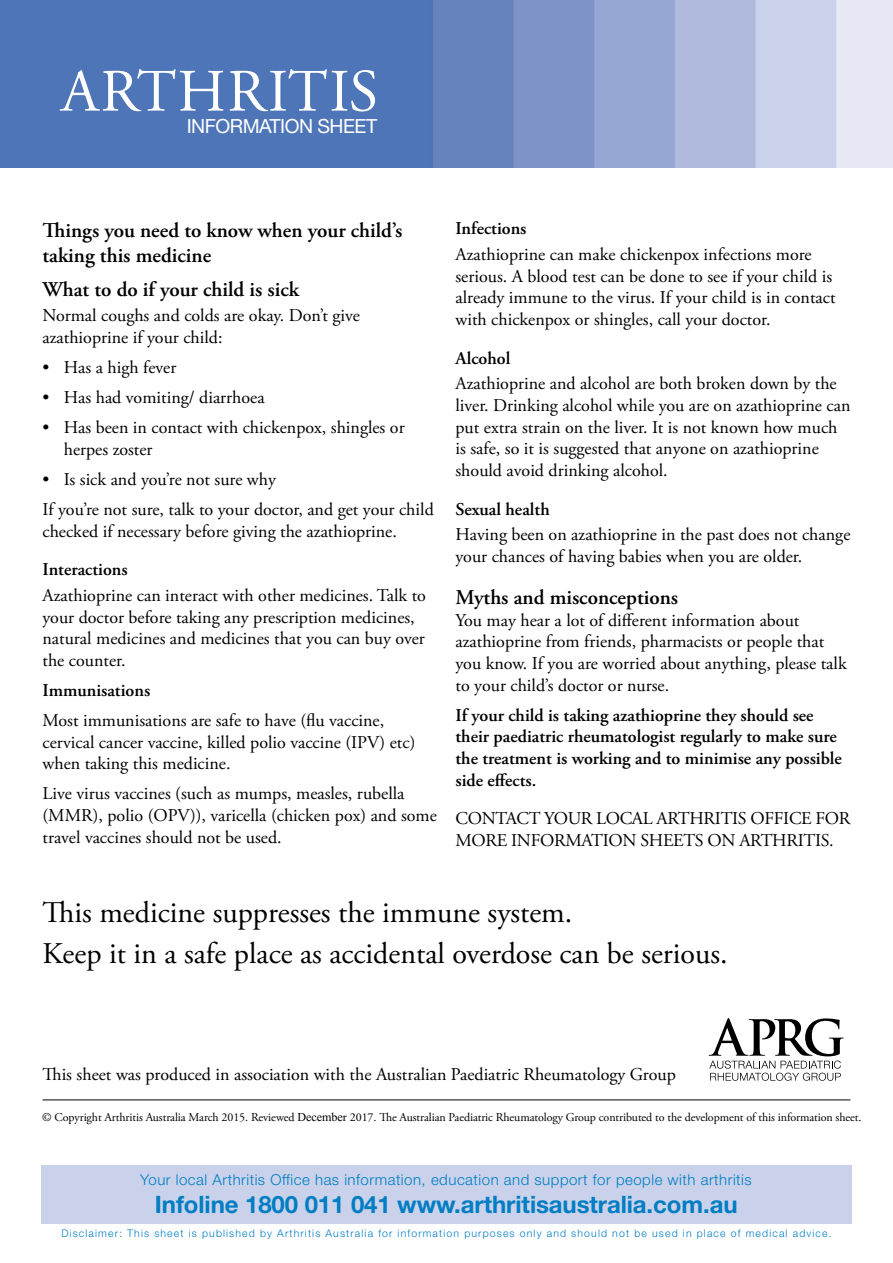
<style>
.page{position:relative;width:893px;height:1263px;background:#fff}
.page>*{position:absolute;margin:0;border:0;box-sizing:border-box;transform-origin:0 0}
.t1{font:60px "Adobe Garamond Pro";letter-spacing:.02em;color:#fff}
.t2{font:30px/40.2px "Adobe Garamond Pro";color:#000}
.t3{font:700 24px "Helvetica Neue";letter-spacing:-.005em;color:#007dc3}
.t4{font:600 21px/25.2px "Adobe Garamond Pro";color:#000}
.t5{font:19.5px "Helvetica Neue";letter-spacing:-.025em;color:#fff}
.t6{font:18px/21.6px "Adobe Garamond Pro";color:#000}
.t7{font:600 18px/21.6px "Adobe Garamond Pro";color:#000}
.t8{font:18px/21.6px "Adobe Garamond Pro";letter-spacing:-.02em;color:#000}
.t9{font:300 15px "Helvetica Neue";letter-spacing:.035em;color:#007dc3}
.t10{font:12px "Adobe Garamond Pro";letter-spacing:-.005em;color:#000}
.t11{font:300 10.5px "Helvetica Neue";letter-spacing:.11em;color:#007dc3}
.s1{font-family:"Aparajita";font-size:15px}
</style>
<div class="page">
<hr style="left:43px;top:1099px;width:807px;height:1px;background:#000">
<svg style="left:709px;top:1018px;width:135px;height:63px"></svg>
<img style="left:0;top:0;width:893px;height:168px">
<h1 class="t1" style="left:61px;top:56px;width:318px">ARTHRITIS</h1>
<p class="t5" style="left:187px;top:115px;width:192px">INFORMATION SHEET</p>
<p class="t4" style="left:43px;top:218px;width:361px">Things you need to know when your child’s taking this medicine</p>
<p class="t4" style="left:43px;top:276px;width:258px">What to do if your child is sick</p>
<p class="t6" style="left:43px;top:305px;width:319px">Normal coughs and colds are okay. Don’t give azathioprine if your child:</p>
<p class="t6" style="left:43px;top:357px;width:135px">• Has a high fever</p>
<p class="t6" style="left:43px;top:387px;width:224px">• Has had vomiting/ diarrhoea</p>
<p class="t6" style="left:64px;top:417px;width:342px;text-indent:-21px">• Has been in contact with chickenpox, shingles or herpes zoster</p>
<p class="t6" style="left:43px;top:465px;width:393px;line-height:30.2px">• Is sick and you’re not sure why<br>If you’re not sure, talk to your doctor, and get your child</p>
<p class="t6" style="left:43px;top:521px;width:356px">checked if necessary before giving the azathioprine.</p>
<p class="t7" style="left:43px;top:559px;width:87px">Interactions</p>
<p class="t6" style="left:43px;top:585px;width:385px">Azathioprine can interact with other medicines. Talk to your doctor before taking any prescription medicines, natural medicines and medicines that you can buy over the counter.</p>
<p class="t7" style="left:43px;top:680px;width:109px">Immunisations</p>
<p class="t6" style="left:43px;top:710px;width:374px">Most immunisations are safe to have (flu vaccine, cervical cancer vaccine, killed polio vaccine (IPV) etc) when taking this medicine.</p>
<p class="t6" style="left:43px;top:783px;width:396px">Live virus vaccines (such as mumps, measles, rubella (MMR), polio (OPV)), varicella (chicken pox) and some travel vaccines should not be used.</p>
<p class="t7" style="left:455px;top:218px;width:73px">Infections</p>
<p class="t6" style="left:455px;top:244px;width:382px">Azathioprine can make chickenpox infections more serious. A blood test can be done to see if your child is already immune to the virus. If your child is in contact with chickenpox or shingles, call your doctor.</p>
<p class="t7" style="left:455px;top:347px;width:56px">Alcohol</p>
<p class="t6" style="left:455px;top:374px;width:396px">Azathioprine and alcohol are both broken down by the liver. Drinking alcohol while you are on azathioprine can put extra strain on the liver. It is not known how much is safe, so it is suggested that anyone on azathioprine should avoid drinking alcohol.</p>
<p class="t7" style="left:455px;top:498px;width:96px">Sexual health</p>
<p class="t6" style="left:455px;top:524px;width:396px">Having been on azathioprine in the past does not change your chances of having babies when you are older.</p>
<p class="t4" style="left:455px;top:585px;width:224px">Myths and misconceptions</p>
<p class="t6" style="left:455px;top:610px;width:393px">You may hear a lot of different information about azathioprine from friends, pharmacists or people that you know. If you are worried about anything, please talk to your child’s doctor or nurse.</p>
<p class="t7" style="left:455px;top:704px;width:388px">If your child is taking azathioprine they should see their paediatric rheumatologist regularly to make sure the treatment is working and to minimise any possible side effects.</p>
<p class="t8" style="left:455px;top:808px;width:396px">CONTACT YOUR LOCAL ARTHRITIS OFFICE FOR<br>MORE INFORMATION SHEETS ON ARTHRITIS.</p>
<h2 class="t2" style="left:43px;top:894px;width:687px">This medicine suppresses the immune system.<br>Keep it in a safe place as accidental overdose can be serious.</h2>
<p class="t6" style="left:43px;top:1064px;width:635px">This sheet was produced in association with the Australian Paediatric Rheumatology Group</p>
<p class="t10" style="left:42px;top:1110px;width:821px">© Copyright Arthritis Australia March 2015. Reviewed <span class="s1">December</span> 2017. The Australian Paediatric Rheumatology Group contributed to the development of this information sheet.</p>
<p class="t9" style="left:140px;top:1170px;width:613px">Your local Arthritis Office has information, education and support for people with arthritis</p>
<h3 class="t3" style="left:155px;top:1190px;width:584px">Infoline 1800 011 041 www.arthritisaustralia.com.au</h3>
<p class="t11" style="left:61px;top:1227px;width:772px">Disclaimer: This sheet is published by Arthritis Australia for information purposes only and should not be used in place of medical advice.</p>
</div>
